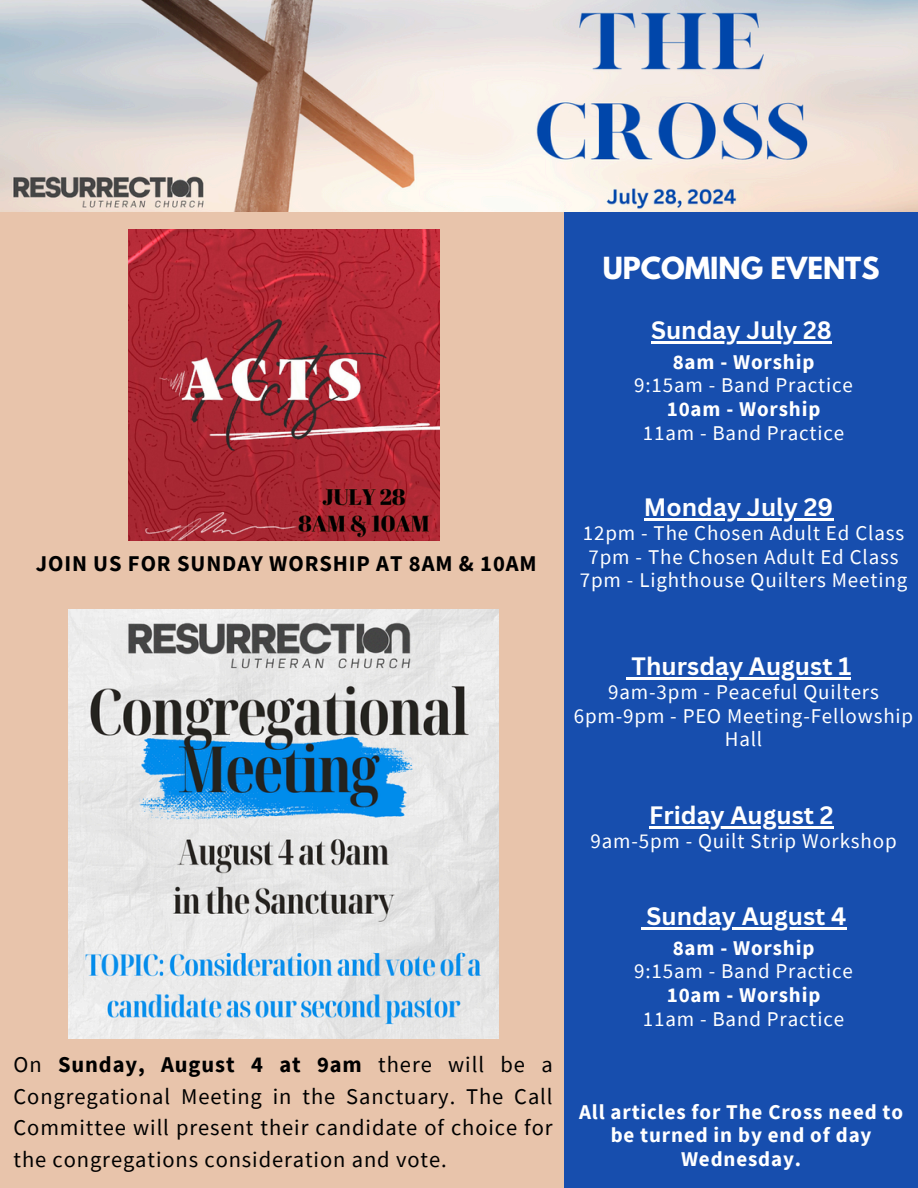
<style>
.page{position:relative;width:918px;height:1188px;background:#e8c4ab}
.page>*{position:absolute;margin:0;border:0;box-sizing:border-box;transform-origin:0 0}
.t1{font:700 27px "League Spartan";color:#fff}
.t2{font:700 24.45px "Canva Sans";color:#fff}
.t3{font:22.5px/31.5px "Source Sans Pro";letter-spacing:.04em;color:#000;text-align:justify}
.t4{font:700 22.5px "Source Sans Pro";letter-spacing:.04em;color:#000}
.t5{font:21px/23.7px "Source Sans Pro";letter-spacing:.04em;color:#fff;text-align:center}
.t6{font:700 21px/23.7px "Source Sans Pro";letter-spacing:.04em;color:#fff;text-align:center}
.s1{font-weight:700}
</style>
<div class="page">
<div style="left:565px;top:201px;width:353px;height:987px;background:#174eae"></div>
<img style="left:0;top:0;width:918px;height:212px">
<img style="left:129px;top:230px;width:310px;height:310px">
<img style="left:69px;top:609px;width:429px;height:430px">
<hr style="left:646px;top:927px;width:201px;height:2px;background:#fff">
<hr style="left:651px;top:341px;width:181px;height:3px;background:#fff">
<svg style="left:626px;top:677px;width:6px;height:2px"></svg>
<hr style="left:632px;top:677px;width:219px;height:2px;background:#fff">
<hr style="left:644px;top:518px;width:189px;height:2px;background:#fff">
<hr style="left:649px;top:826px;width:185px;height:3px;background:#fff">
<p class="t4" style="left:36px;top:549px;width:503px">JOIN US FOR SUNDAY WORSHIP AT 8AM &amp; 10AM</p>
<p class="t1" style="left:603px;top:255px;width:278px">UPCOMING EVENTS</p>
<p class="t2" style="left:651px;top:313px;width:182px">Sunday July 28</p>
<h2 class="t6" style="left:673px;top:349px;width:143px">8am - Worship</h2>
<p class="t5" style="left:634px;top:373px;width:220px">9:15am - Band Practice</p>
<p class="t6" style="left:667px;top:397px;width:155px">10am - Worship</p>
<p class="t5" style="left:643px;top:420px;width:203px">11am - Band Practice</p>
<p class="t2" style="left:644px;top:490px;width:191px">Monday July 29</p>
<p class="t5" style="left:583px;top:521px;width:323px">12pm - The Chosen Adult Ed Class</p>
<h2 class="t5" style="left:589px;top:545px;width:312px">7pm - The Chosen Adult Ed Class</h2>
<h3 class="t5" style="left:580px;top:568px;width:329px">7pm - Lighthouse Quilters Meeting</h3>
<p class="t2" style="left:632px;top:649px;width:221px">Thursday August 1</p>
<p class="t5" style="left:608px;top:680px;width:272px">9am-3pm - Peaceful Quilters</p>
<h2 class="t5" style="left:574px;top:703px;width:341px">6pm-9pm - PEO Meeting-Fellowship<br>Hall</h2>
<p class="t3" style="left:14px;top:1048px;width:541px">On <span class="s1">Sunday, August 4 at 9am</span> there will be a Congregational Meeting in the Sanctuary. The Call Committee will present their candidate of choice for the congregations consideration and vote.</p>
<h4 class="t2" style="left:649px;top:798px;width:186px">Friday August 2</h4>
<p class="t5" style="left:590px;top:829px;width:308px">9am-5pm - Quilt Strip Workshop</p>
<p class="t2" style="left:646px;top:899px;width:202px">Sunday August 4</p>
<p class="t6" style="left:673px;top:935px;width:143px">8am - Worship</p>
<p class="t5" style="left:634px;top:959px;width:220px">9:15am - Band Practice</p>
<p class="t6" style="left:667px;top:983px;width:155px">10am - Worship</p>
<p class="t5" style="left:643px;top:1006px;width:203px">11am - Band Practice</p>
<p class="t6" style="left:579px;top:1100px;width:326px">All articles for The Cross need to be turned in by end of day<br>Wednesday.</p>
</div>
